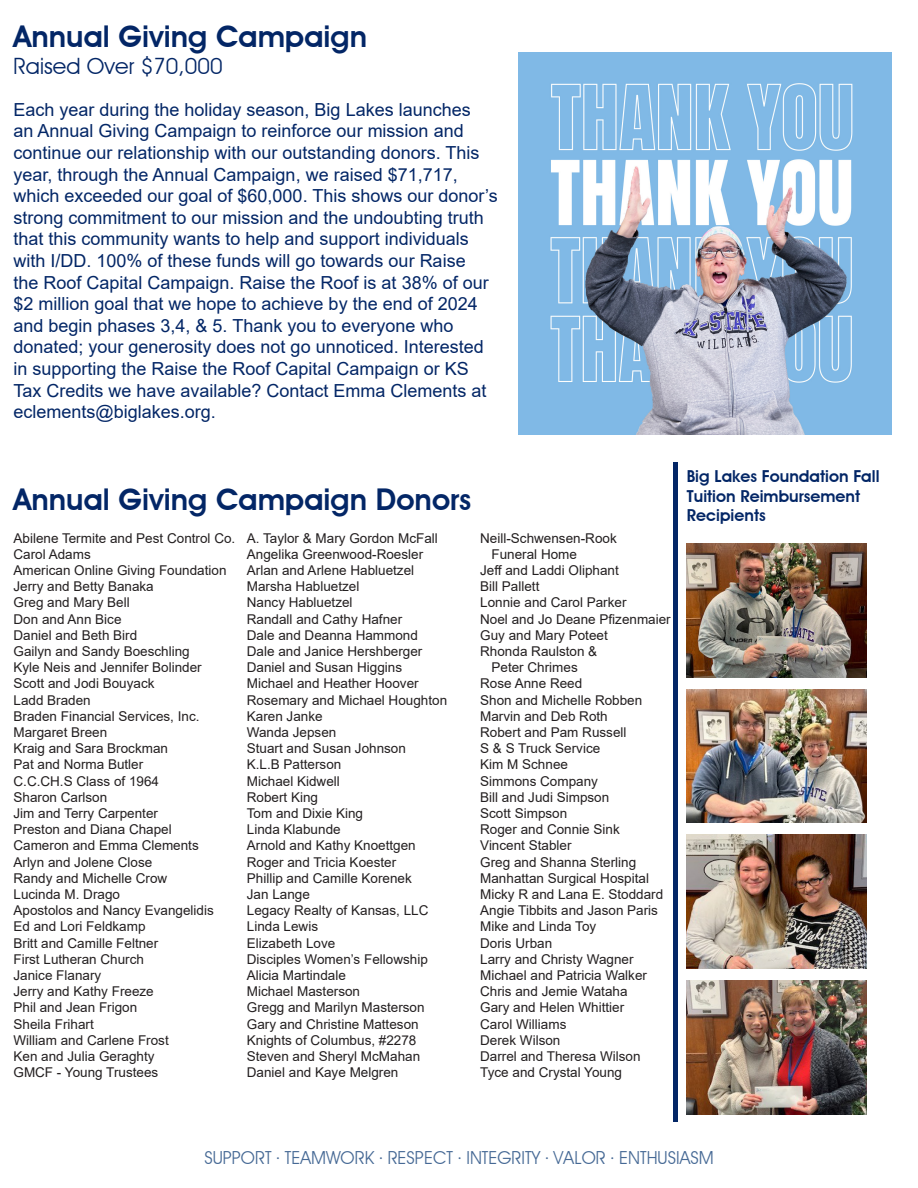
<style>
.page{position:relative;width:918px;height:1188px;background:#fff}
.page>*{position:absolute;margin:0;border:0;box-sizing:border-box;transform-origin:0 0}
.t1{font:600 30px "Advantage";color:#032666}
.t2{font:22.5px "Advantage";color:#032666}
.t3{font:18px/21.6px "Arial";color:#032666}
.t4{font:18px "Advantage";color:#466995}
.t5{font:600 16.5px/19.8px "Advantage";color:#032666}
.t6{font:13.5px "Arial";color:#231f20}
.s1{font-family:"Minion Pro"}
</style>
<div class="page">
<img style="left:519px;top:52px;width:373px;height:382px">
<hr style="left:674px;top:463px;width:4px;height:659px;background:#032666">
<img style="left:687px;top:543px;width:179px;height:134px">
<img style="left:687px;top:689px;width:179px;height:134px">
<img style="left:687px;top:835px;width:179px;height:134px">
<img style="left:687px;top:981px;width:179px;height:134px">
<p class="t1" style="left:14px;top:19px;width:355px">Annual Giving Campaign</p>
<p class="t2" style="left:14px;top:53px;width:211px">Raised Over $70,000</p>
<p class="t3" style="left:14px;top:98px;width:486px">Each year during the holiday season, Big Lakes launches<br>an Annual Giving Campaign to reinforce our mission and continue our relationship with our outstanding donors. This year, through the Annual Campaign, we raised $71,717, which exceeded our goal of $60,000. This shows our donor’s strong commitment to our mission and the undoubting truth that this community wants to help and support individuals with I/DD. 100% of these funds will go towards our Raise<br>the Roof Capital Campaign. Raise the Roof is at 38% of our $2 million goal that we hope to achieve by the end of 2024 and begin phases 3,4, &amp; 5. Thank you to everyone who donated; your generosity does not go unnoticed. Interested in supporting the Raise the Roof Capital Campaign or KS Tax Credits we have available? Contact Emma Clements at eclements@biglakes.org.</p>
<p class="t1" style="left:14px;top:482px;width:459px">Annual Giving Campaign Donors</p>
<p class="t6" style="left:14px;top:529px;width:223px">Abilene Termite and Pest Control Co.</p>
<p class="t6" style="left:14px;top:545px;width:79px">Carol Adams</p>
<p class="t6" style="left:14px;top:561px;width:215px">American Online Giving Foundation</p>
<p class="t6" style="left:14px;top:577px;width:142px">Jerry and Betty Banaka</p>
<p class="t6" style="left:14px;top:593px;width:118px">Greg and Mary Bell</p>
<p class="t6" style="left:14px;top:610px;width:110px">Don and Ann Bice</p>
<p class="t6" style="left:14px;top:626px;width:125px">Daniel and Beth Bird</p>
<p class="t6" style="left:14px;top:642px;width:178px">Gailyn and Sandy Boeschling</p>
<p class="t6" style="left:14px;top:658px;width:190px">Kyle Neis and Jennifer Bolinder</p>
<p class="t6" style="left:14px;top:674px;width:143px">Scott and Jodi Bouyack</p>
<p class="t6" style="left:14px;top:691px;width:79px">Ladd Braden</p>
<p class="t6" style="left:14px;top:707px;width:188px">Braden Financial Services, Inc.</p>
<p class="t6" style="left:14px;top:723px;width:95px">Margaret Breen</p>
<p class="t6" style="left:14px;top:739px;width:156px">Kraig and Sara Brockman</p>
<p class="t6" style="left:14px;top:755px;width:131px">Pat and Norma Butler</p>
<p class="t6" style="left:14px;top:772px;width:147px">C.C.CH.S Class of 1964</p>
<p class="t6" style="left:14px;top:788px;width:95px">Sharon Carlson</p>
<p class="t6" style="left:14px;top:804px;width:146px">Jim and Terry Carpenter</p>
<p class="t6" style="left:14px;top:820px;width:160px">Preston and Diana Chapel</p>
<p class="t6" style="left:14px;top:836px;width:187px">Cameron and Emma Clements</p>
<p class="t6" style="left:14px;top:853px;width:140px">Arlyn and Jolene Close</p>
<p class="t6" style="left:14px;top:869px;width:155px">Randy and Michelle Crow</p>
<p class="t6" style="left:14px;top:885px;width:108px">Lucinda M. Drago</p>
<p class="t6" style="left:14px;top:901px;width:202px">Apostolos and Nancy Evangelidis</p>
<p class="t6" style="left:14px;top:917px;width:134px">Ed and Lori Feldkamp</p>
<p class="t6" style="left:14px;top:934px;width:146px">Britt and Camille Feltner</p>
<p class="t6" style="left:14px;top:950px;width:132px">First Lutheran Church</p>
<p class="t6" style="left:14px;top:966px;width:89px">Janice Flanary</p>
<p class="t6" style="left:14px;top:982px;width:142px">Jerry and Kathy Freeze</p>
<p class="t6" style="left:14px;top:998px;width:125px">Phil and Jean Frigon</p>
<p class="t6" style="left:14px;top:1015px;width:82px">Sheila Frihart</p>
<p class="t6" style="left:14px;top:1031px;width:157px">William and Carlene Frost</p>
<p class="t6" style="left:14px;top:1047px;width:143px">Ken and Julia Geraghty</p>
<p class="t6" style="left:14px;top:1063px;width:146px">GMCF - Young Trustees</p>
<p class="t6" style="left:247px;top:529px;width:193px">A. Taylor &amp; Mary Gordon McFall</p>
<p class="t6" style="left:247px;top:545px;width:178px">Angelika Greenwood-Roesler</p>
<p class="t6" style="left:247px;top:561px;width:169px">Arlan and Arlene Habluetzel</p>
<p class="t6" style="left:247px;top:577px;width:114px">Marsha Habluetzel</p>
<p class="t6" style="left:247px;top:593px;width:107px">Nancy Habluetzel</p>
<p class="t6" style="left:247px;top:610px;width:157px">Randall and Cathy Hafner</p>
<p class="t6" style="left:247px;top:626px;width:173px">Dale and Deanna Hammond</p>
<p class="t6" style="left:247px;top:642px;width:177px">Dale and Janice Hershberger</p>
<p class="t6" style="left:247px;top:658px;width:157px">Daniel and Susan Higgins</p>
<p class="t6" style="left:247px;top:674px;width:173px">Michael and Heather Hoover</p>
<p class="t6" style="left:247px;top:691px;width:202px">Rosemary and Michael Houghton</p>
<p class="t6" style="left:247px;top:707px;width:77px">Karen Janke</p>
<p class="t6" style="left:247px;top:723px;width:91px">Wanda Jepsen</p>
<p class="t6" style="left:247px;top:739px;width:161px">Stuart and Susan Johnson</p>
<p class="t6" style="left:247px;top:755px;width:96px">K.L.B Patterson</p>
<p class="t6" style="left:247px;top:772px;width:95px">Michael Kidwell</p>
<p class="t6" style="left:247px;top:788px;width:73px">Robert King</p>
<p class="t6" style="left:247px;top:804px;width:118px">Tom and Dixie King</p>
<p class="t6" style="left:247px;top:820px;width:95px">Linda Klabunde</p>
<p class="t6" style="left:247px;top:836px;width:170px">Arnold and Kathy Knoettgen</p>
<p class="t6" style="left:247px;top:853px;width:151px">Roger and Tricia Koester</p>
<p class="t6" style="left:247px;top:869px;width:167px">Phillip and Camille Korenek</p>
<p class="t6" style="left:247px;top:885px;width:65px">Jan Lange</p>
<p class="t6" style="left:247px;top:901px;width:183px">Legacy Realty of Kansas, LLC</p>
<p class="t6" style="left:247px;top:917px;width:73px">Linda Lewis</p>
<p class="t6" style="left:247px;top:934px;width:90px">Elizabeth Love</p>
<p class="t6" style="left:247px;top:950px;width:183px">Disciples Women’s Fellowship</p>
<p class="t6" style="left:247px;top:966px;width:101px">Alicia Martindale</p>
<p class="t6" style="left:247px;top:982px;width:115px">Michael Masterson</p>
<p class="t6" style="left:247px;top:998px;width:179px">Gregg and Marilyn Masterson</p>
<p class="t6" style="left:247px;top:1015px;width:173px">Gary and Christine Matteson</p>
<p class="t6" style="left:247px;top:1031px;width:171px">Knights of Columbus, #2278</p>
<p class="t6" style="left:247px;top:1047px;width:175px">Steven and Sheryl McMahan</p>
<p class="t6" style="left:247px;top:1063px;width:153px">Daniel and Kaye Melgren</p>
<p class="t6" style="left:480px;top:529px;width:138px">Neill-Schwensen-Rook</p>
<p class="t6" style="left:491px;top:545px;width:87px">Funeral Home</p>
<p class="t6" style="left:480px;top:561px;width:140px">Jeff and Laddi Oliphant</p>
<p class="t6" style="left:480px;top:577px;width:61px">Bill Pallett</p>
<p class="t6" style="left:480px;top:593px;width:148px">Lonnie and Carol Parker</p>
<p class="t6" style="left:480px;top:610px;width:192px">Noel and Jo Deane Pfizenmaier</p>
<p class="t6" style="left:480px;top:626px;width:129px">Guy and Mary Poteet</p>
<p class="t6" style="left:480px;top:642px;width:119px">Rhonda Raulston &amp;</p>
<p class="t6" style="left:491px;top:658px;width:88px">Peter Chrimes</p>
<p class="t6" style="left:480px;top:674px;width:104px">Rose Anne Reed</p>
<p class="t6" style="left:480px;top:691px;width:164px">Shon and Michelle Robben</p>
<p class="t6" style="left:480px;top:707px;width:129px">Marvin and Deb Roth</p>
<p class="t6" style="left:480px;top:723px;width:148px">Robert and Pam Russell</p>
<p class="t6" style="left:480px;top:739px;width:122px">S &amp; S Truck Service</p>
<p class="t6" style="left:480px;top:755px;width:89px">Kim M Schnee</p>
<p class="t6" style="left:480px;top:772px;width:119px">Simmons Company</p>
<p class="t6" style="left:480px;top:788px;width:131px">Bill and Judi Simpson</p>
<p class="t6" style="left:480px;top:804px;width:89px">Scott Simpson</p>
<p class="t6" style="left:480px;top:820px;width:141px">Roger and Connie Sink</p>
<p class="t6" style="left:480px;top:836px;width:93px">Vincent Stabler</p>
<p class="t6" style="left:480px;top:853px;width:158px">Greg and Shanna Sterling</p>
<p class="t6" style="left:480px;top:869px;width:170px">Manhattan Surgical Hospital</p>
<p class="t6" style="left:480px;top:885px;width:185px">Micky R and Lana E. Stoddard</p>
<p class="t6" style="left:480px;top:901px;width:179px">Angie Tibbits and Jason Paris</p>
<p class="t6" style="left:480px;top:917px;width:118px">Mike and Linda Toy</p>
<p class="t6" style="left:480px;top:934px;width:74px">Doris Urban</p>
<p class="t6" style="left:480px;top:950px;width:155px">Larry and Christy Wagner</p>
<p class="t6" style="left:480px;top:966px;width:168px">Michael and Patricia Walker</p>
<p class="t6" style="left:480px;top:982px;width:149px">Chris and Jemie Wataha</p>
<p class="t6" style="left:480px;top:998px;width:146px">Gary and Helen Whittier</p>
<p class="t6" style="left:480px;top:1015px;width:88px">Carol Williams</p>
<p class="t6" style="left:480px;top:1031px;width:82px">Derek Wilson</p>
<p class="t6" style="left:480px;top:1047px;width:162px">Darrel and Theresa Wilson</p>
<p class="t6" style="left:480px;top:1063px;width:143px">Tyce and Crystal Young</p>
<p class="t5" style="left:687px;top:466px;width:194px">Big Lakes Foundation Fall<br>Tuition Reimbursement<br>Recipients</p>
<p class="t4" style="left:204px;top:1147px;width:511px">SUPPORT <span class="s1">.</span> TEAMWORK <span class="s1">.</span> RESPECT <span class="s1">.</span> INTEGRITY <span class="s1">.</span> VALOR <span class="s1">.</span> ENTHUSIASM</p>
</div>
